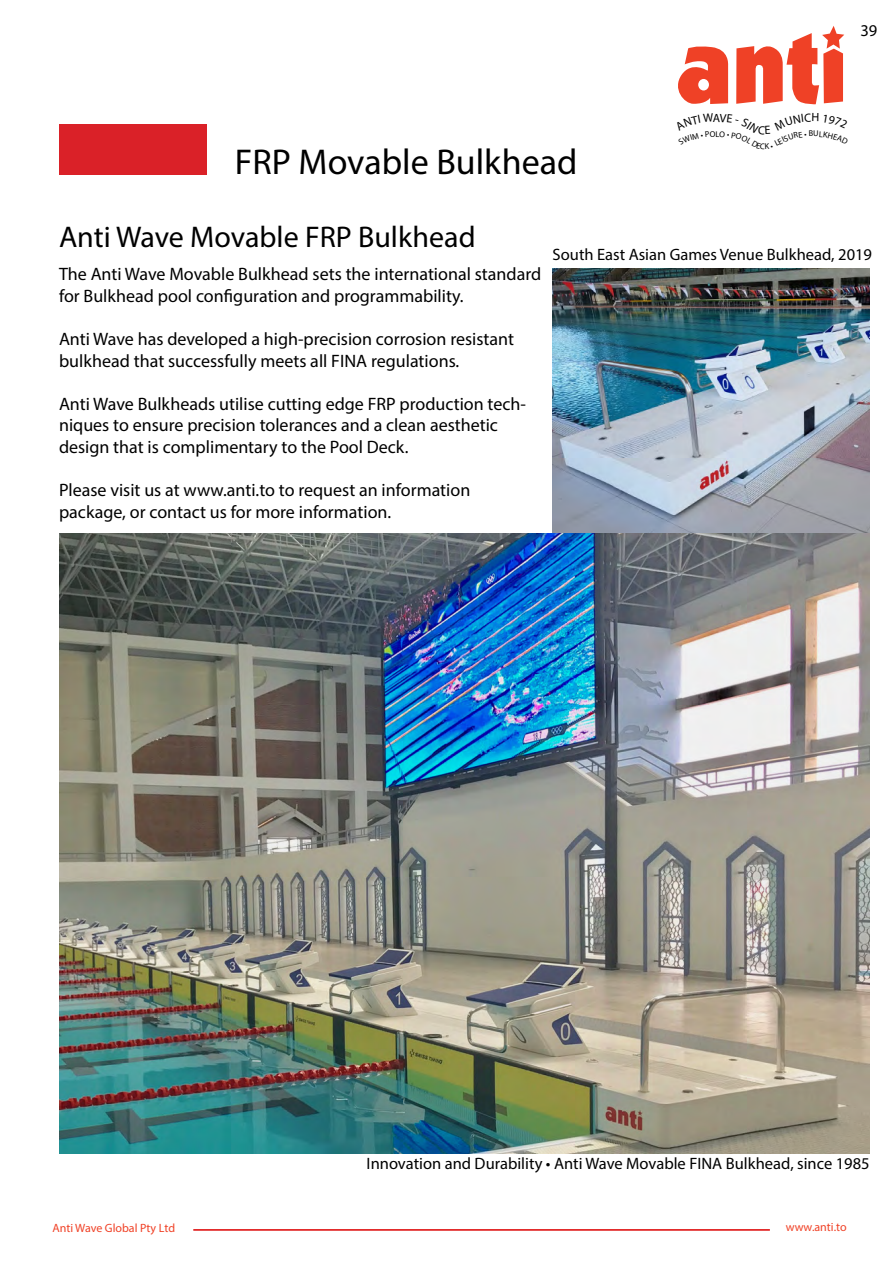
<style>
.page{position:relative;width:893px;height:1263px;background:#fff}
.page>*{position:absolute;margin:0;border:0;box-sizing:border-box;transform-origin:0 0}
.t1{font:36px "Myriad Pro";color:#000}
.t2{font:30px "Myriad Pro";color:#000}
.t3{font:18px/21.6px "Myriad Pro";color:#000}
.t4{font:16.5px "Myriad Pro";color:#000}
.t5{font:12px "Myriad Pro";color:#f04227}
</style>
<div class="page">
<svg style="left:678px;top:46px;width:51px;height:58px"></svg>
<svg style="left:736px;top:26px;width:108px;height:79px"></svg>
<hr style="left:193px;top:1229px;width:577px;height:2px;background:#d00">
<div style="left:59px;top:124px;width:148px;height:51px;background:#da2128"></div>
<img style="left:553px;top:268px;width:316px;height:265px">
<img style="left:60px;top:533px;width:809px;height:620px">
<h1 class="t1" style="left:235px;top:139px;width:344px">FRP Movable Bulkhead</h1>
<p class="t4" style="left:860px;top:20px;width:18px">39</p>
<h2 class="t2" style="left:59px;top:218px;width:418px">Anti Wave Movable FRP Bulkhead</h2>
<p class="t3" style="left:59px;top:263px;width:484px">The Anti Wave Movable Bulkhead sets the international standard for Bulkhead pool configuration and programmability.</p>
<p class="t3" style="left:59px;top:328px;width:456px">Anti Wave has developed a high-precision corrosion resistant bulkhead that successfully meets all FINA regulations.</p>
<p class="t3" style="left:59px;top:393px;width:469px">Anti Wave Bulkheads utilise cutting edge FRP production tech&shy;niques to ensure precision tolerances and a clean aesthetic design that is complimentary to the Pool Deck.</p>
<p class="t3" style="left:59px;top:479px;width:413px">Please visit us at www.anti.to to request an information package, or contact us for more information.</p>
<p class="t4" style="left:553px;top:244px;width:321px">South East Asian Games Venue Bulkhead, 2019</p>
<p class="t4" style="left:367px;top:1153px;width:505px">Innovation and Durability • Anti Wave Movable FINA Bulkhead, since 1985</p>
<p class="t5" style="left:52px;top:1221px;width:124px">Anti Wave Global Pty Ltd</p>
<p class="t5" style="left:786px;top:1220px;width:62px">www.anti.to</p>
</div>
